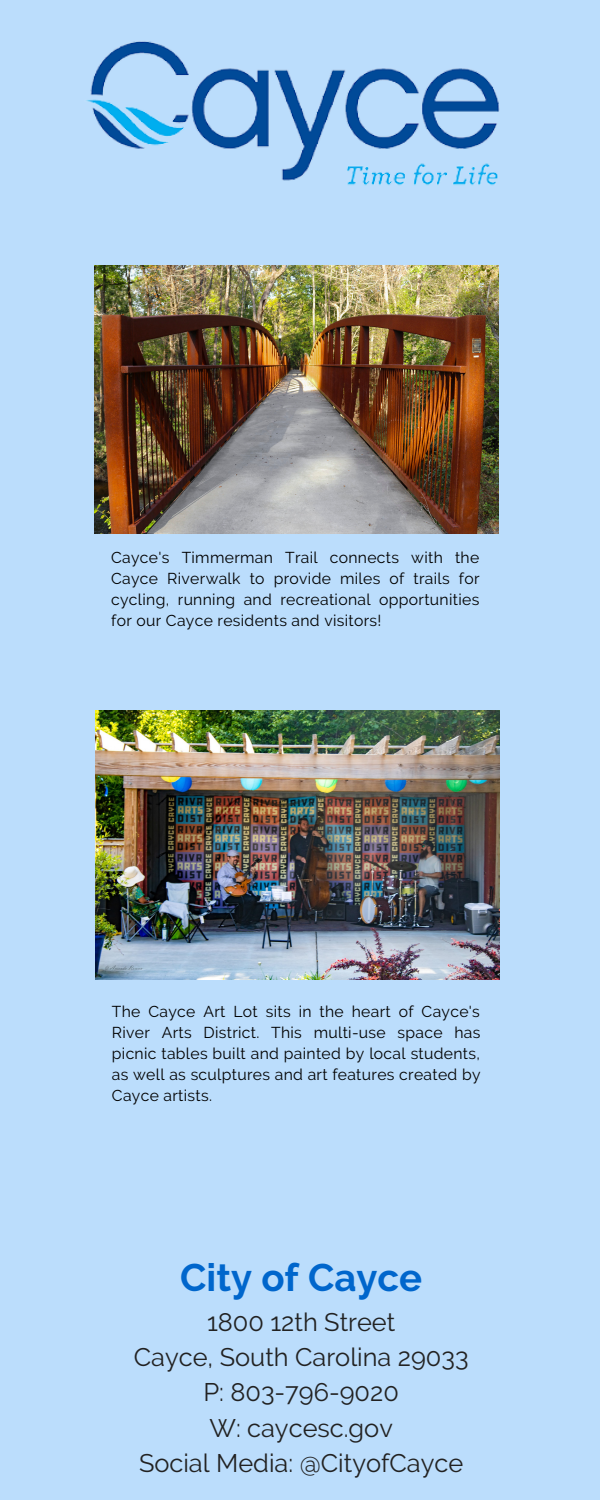
<style>
.page{position:relative;width:600px;height:1500px;background:#bbddfc}
.page>*{position:absolute;margin:0;border:0;box-sizing:border-box;transform-origin:0 0}
.t1{font:700 38.4px "Raleway";color:#06c}
.t2{font:25.4px "Raleway";color:#222}
.t3{font:15.7px/21px "Raleway";letter-spacing:.02em;color:#000;text-align:justify}
</style>
<div class="page">
<img style="left:86px;top:41px;width:414px;height:145px">
<img style="left:94px;top:266px;width:405px;height:268px">
<img style="left:95px;top:711px;width:405px;height:268px">
<p class="t3" style="left:111px;top:547px;width:370px">Cayce's Timmerman Trail connects with the Cayce Riverwalk to provide miles of trails for cycling, running and recreational opportunities for our Cayce residents and visitors!</p>
<p class="t3" style="left:112px;top:1001px;width:370px">The Cayce Art Lot sits in the heart of Cayce's River Arts District. This multi-use space has picnic tables built and painted by local students, as well as sculptures and art features created by Cayce artists.</p>
<p class="t1" style="left:180px;top:1255px;width:243px">City of Cayce</p>
<p class="t2" style="left:207px;top:1307px;width:190px">1800 12th Street</p>
<p class="t2" style="left:134px;top:1342px;width:336px">Cayce, South Carolina 29033</p>
<p class="t2" style="left:203px;top:1378px;width:197px">P: 803-796-9020</p>
<p class="t2" style="left:209px;top:1413px;width:185px">W: caycesc.gov</p>
<p class="t2" style="left:139px;top:1448px;width:326px">Social Media: @CityofCayce</p>
</div>
